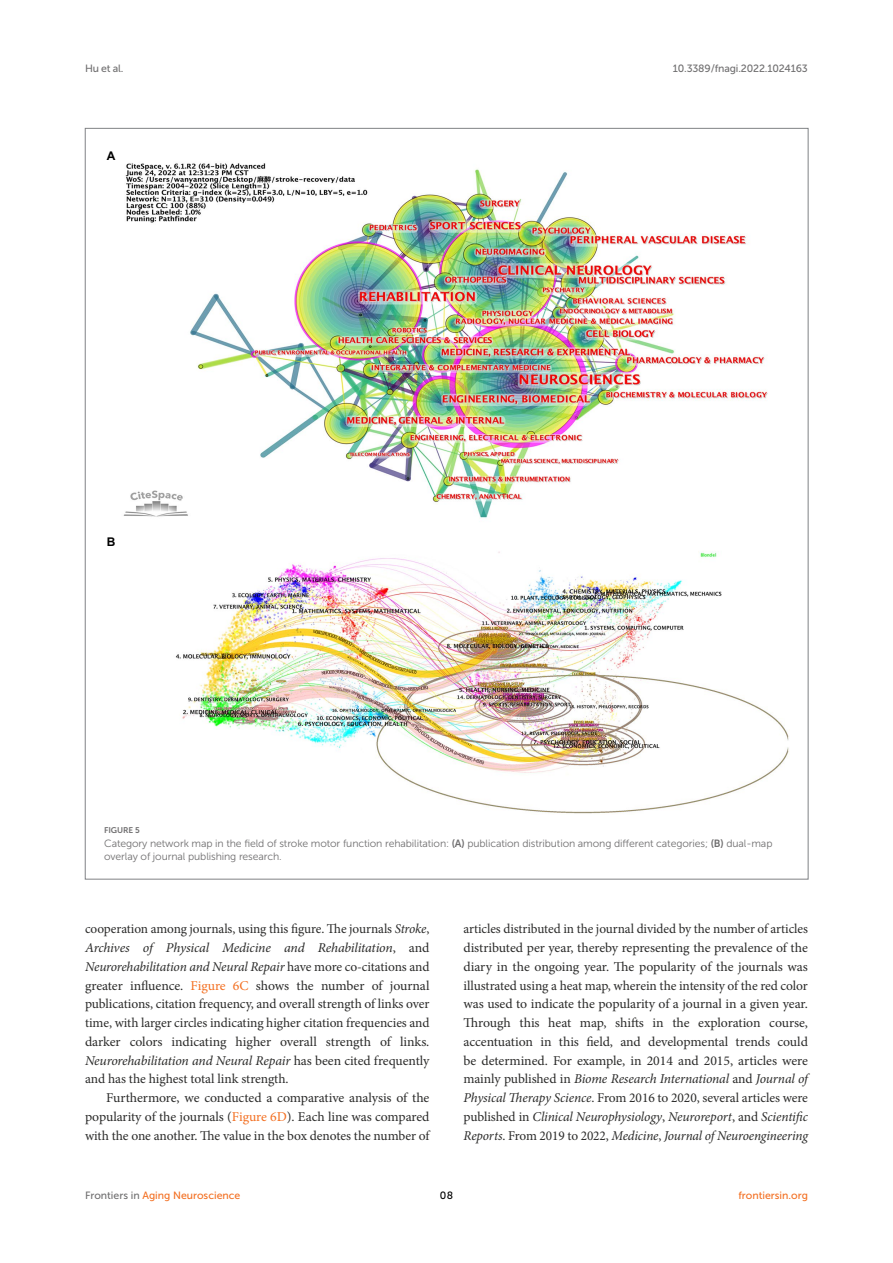
<style>
.page{position:relative;width:893px;height:1263px;background:#fff}
.page>*{position:absolute;margin:0;border:0;box-sizing:border-box;transform-origin:0 0}
.TEXT{font:13.5px/18.8px "Minion Pro";letter-spacing:-.005em;color:#2b2b2a;text-align:justify}
.TEXT_FLUSH{font:13.5px/18.8px "Minion Pro";letter-spacing:-.005em;color:#2b2b2a;text-align:justify}
.t1{font:700 12px "Arial";color:#000}
.FIG_LEG{font:10.5px/13.5px "Museo Sans 300";letter-spacing:-.01em;color:#706f70}
.t2{font:10.5px "Museo Sans 500";color:#f36f21}
.t3{font:10.5px "Museo Sans 500";letter-spacing:-.015em;color:#706f70}
.t4{font:10.5px "Museo Sans 500";color:#000}
.FIG_HD{font:8.25px "Museo Sans 700";letter-spacing:-.01em;color:#706f70}
.s1{font-family:"Museo Sans 700"}
.s2{font-style:italic}
.s3{color:#f36f21}
.s4{color:#706f70}
</style>
<div class="page">
<img style="left:123px;top:163px;width:666px;height:651px">
<p class="t3" style="left:85px;top:63px;width:40px">Hu et al.</p>
<p class="t3" style="left:673px;top:63px;width:137px">10.3389/fnagi.2022.1024163</p>
<p class="t1" style="left:107px;top:147px;width:10px">A</p>
<p class="t1" style="left:107px;top:534px;width:10px">B</p>
<p class="FIG_HD" style="left:104px;top:826px;width:37px">FIGURE 5</p>
<p class="FIG_LEG" style="left:104px;top:836px;width:670px">Category network map in the field of stroke motor function rehabilitation: <span class="s1">(A)</span> publication distribution among different categories; <span class="s1">(B)</span> dual-map overlay of journal publishing research.</p>
<p class="TEXT_FLUSH" style="left:85px;top:920px;width:346px">cooperation among journals, using this figure. The journals <span class="s2">Stroke</span>, <span class="s2">Archives of Physical Medicine and Rehabilitation</span>, and <span class="s2">Neurorehabilitation and Neural Repair</span> have more co-citations and greater influence. <span class="s3">Figure 6C</span> shows the number of journal publications, citation frequency, and overall strength of links over time, with larger circles indicating higher citation frequencies and darker colors indicating higher overall strength of links.<br><span class="s2">Neurorehabilitation and Neural Repair</span> has been cited frequently and has the highest total link strength.</p>
<p class="TEXT" style="left:85px;top:1088px;width:346px;text-indent:21px">Furthermore, we conducted a comparative analysis of the popularity of the journals (<span class="s3">Figure 6D</span>). Each line was compared with the one another. The value in the box denotes the number of</p>
<p class="TEXT" style="left:463px;top:920px;width:346px">articles distributed in the journal divided by the number of articles distributed per year, thereby representing the prevalence of the diary in the ongoing year. The popularity of the journals was illustrated using a heat map, wherein the intensity of the red color was used to indicate the popularity of a journal in a given year.<br>Through this heat map, shifts in the exploration course, accentuation in this field, and developmental trends could be determined. For example, in 2014 and 2015, articles were mainly published in <span class="s2">Biome Research International</span> and <span class="s2">Journal of Physical Therapy Science</span>. From 2016 to 2020, several articles were published in <span class="s2">Clinical Neurophysiology</span>, <span class="s2">Neuroreport</span>, and <span class="s2">Scientific Reports</span>. From 2019 to 2022, <span class="s2">Medicine</span>, <span class="s2">Journal of Neuroengineering</span></p>
<p class="t2" style="left:85px;top:1190px;width:157px"><span class="s4">Frontiers in</span> Aging Neuroscience</p>
<p class="t4" style="left:440px;top:1190px;width:15px">08</p>
<p class="t2" style="left:738px;top:1190px;width:71px">frontiersin.org</p>
</div>
